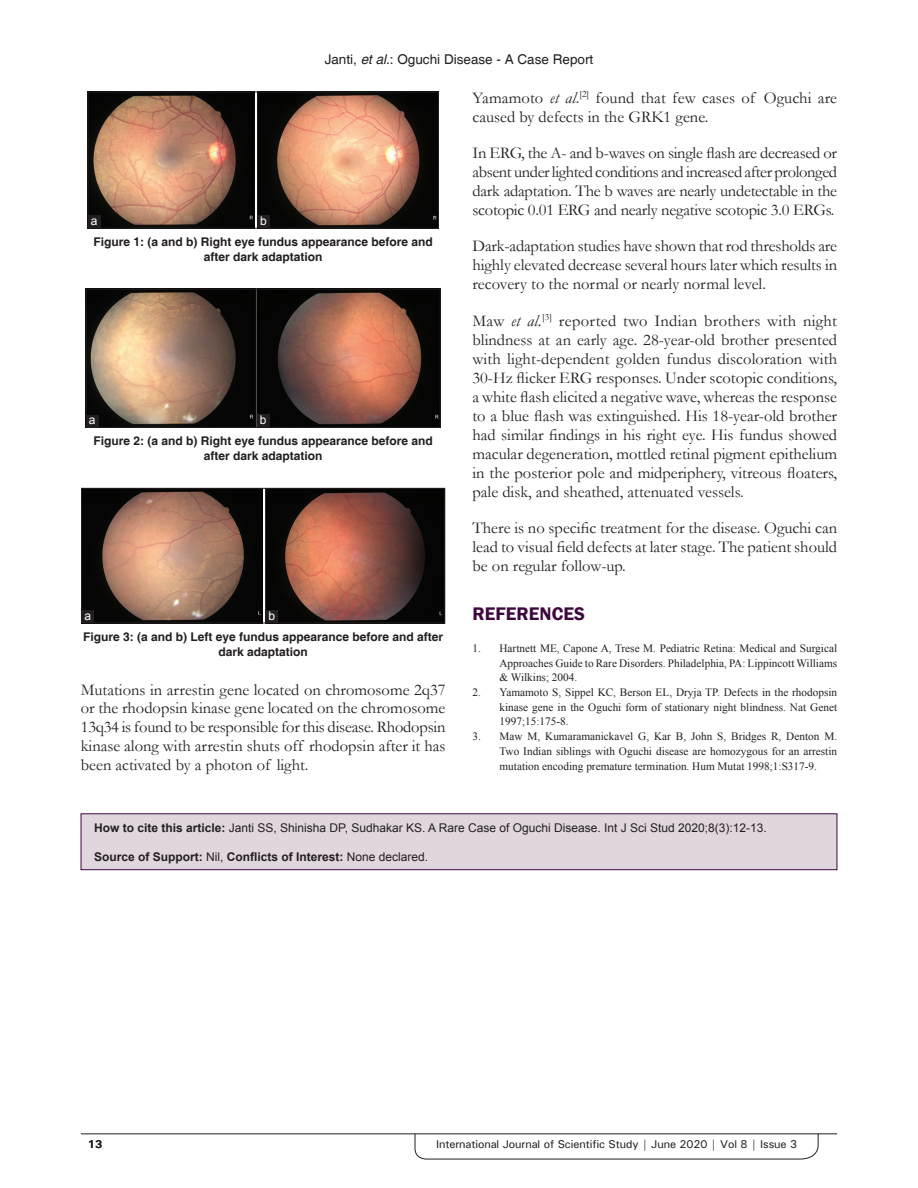
<style>
.page{position:relative;width:918px;height:1188px;background:#fff}
.page>*{position:absolute;margin:0;border:0;box-sizing:border-box;transform-origin:0 0}
.t1{font:600 18.75px "Franklin Gothic";color:#3e083e}
.TX{font:16.5px/19px "Garamond";color:#231f20;text-align:justify}
.t2{font:13.5px "Helvetica";color:#231f20}
.FGC{font:700 12px/15px "Helvetica";color:#231f20;text-align:center}
.SRC{font:12px "Arial";color:#231f20}
.SRC-2{font:700 12px "Arial";color:#231f20}
.LABEL{font:12px "Arial";color:#fff}
.REF{font:11.25px/14.7px "Times New Roman";color:#231f20;text-align:justify}
.RF{font:500 11.25px "Univers";letter-spacing:-.01em;color:#231f20}
.t3{font:700 11.25px "Univers";color:#231f20}
.s1{font-style:italic}
.s2{font-weight:700}
.s3{font-weight:400}
</style>
<div class="page">
<svg style="left:415px;top:1133px;width:404px;height:26px"></svg>
<hr style="left:81px;top:1134px;width:756px;height:1px;background:#231f20">
<div style="left:81px;top:814px;width:756px;height:56px;background:#e0d7de"></div>
<div style="left:81px;top:814px;width:756px;height:56px;border:1px solid #3e083e"></div>
<img style="left:90px;top:94px;width:347px;height:132px">
<div style="left:88px;top:92px;width:351px;height:136px;border:1px solid #231f20"></div>
<div style="left:257px;top:215px;width:13px;height:13px;background:#231f20"></div>
<div style="left:88px;top:216px;width:13px;height:12px;background:#231f20"></div>
<img style="left:88px;top:291px;width:350px;height:135px">
<div style="left:86px;top:289px;width:354px;height:139px;border:1px solid #231f20"></div>
<div style="left:257px;top:414px;width:13px;height:13px;background:#231f20"></div>
<div style="left:86px;top:415px;width:13px;height:13px;background:#231f20"></div>
<img style="left:83px;top:490px;width:360px;height:131px">
<div style="left:81px;top:488px;width:364px;height:135px;border:1px solid #231f20"></div>
<div style="left:265px;top:610px;width:13px;height:13px;background:#231f20"></div>
<div style="left:81px;top:610px;width:13px;height:13px;background:#231f20"></div>
<p class="t2" style="left:325px;top:52px;width:270px">Janti, <span class="s1">et al</span>.: Oguchi Disease - A Case Report</p>
<p class="LABEL" style="left:91px;top:213px;width:8px">a</p>
<p class="LABEL" style="left:260px;top:213px;width:8px">b</p>
<p class="FGC" style="left:93px;top:235px;width:341px">Figure 1: (a and b) Right eye fundus appearance before and after dark adaptation</p>
<p class="LABEL" style="left:89px;top:412px;width:8px">a</p>
<p class="LABEL" style="left:260px;top:412px;width:8px">b</p>
<p class="FGC" style="left:93px;top:434px;width:341px">Figure 2: (a and b) Right eye fundus appearance before and after dark adaptation</p>
<p class="LABEL" style="left:84px;top:608px;width:8px">a</p>
<p class="LABEL" style="left:268px;top:608px;width:8px">b</p>
<p class="FGC" style="left:83px;top:630px;width:362px">Figure 3: (a and b) Left eye fundus appearance before and after dark adaptation</p>
<p class="TX" style="left:81px;top:680px;width:366px">Mutations in arrestin gene located on chromosome 2q37 or the rhodopsin kinase gene located on the chromosome 13q34 is found to be responsible for this disease. Rhodopsin kinase along with arrestin shuts off rhodopsin after it has been activated by a photon of light.</p>
<p class="TX" style="left:472px;top:88px;width:366px">Yamamoto <span class="s1">et al</span>.<sup>[2]</sup> found that few cases of Oguchi are caused by defects in the GRK1 gene.</p>
<p class="TX" style="left:472px;top:143px;width:366px">In ERG, the A- and b-waves on single flash are decreased or absent under lighted conditions and increased after prolonged dark adaptation. The b waves are nearly undetectable in the scotopic 0.01 ERG and nearly negative scotopic 3.0 ERGs.</p>
<p class="TX" style="left:472px;top:236px;width:366px">Dark-adaptation studies have shown that rod thresholds are highly elevated decrease several hours later which results in recovery to the normal or nearly normal level.</p>
<p class="TX" style="left:472px;top:311px;width:366px">Maw <span class="s1">et al.</span><sup>[3]</sup> reported two Indian brothers with night blindness at an early age. 28-year-old brother presented with light-dependent golden fundus discoloration with 30-Hz flicker ERG responses. Under scotopic conditions, a white flash elicited a negative wave, whereas the response to a blue flash was extinguished. His 18-year-old brother had similar findings in his right eye. His fundus showed macular degeneration, mottled retinal pigment epithelium in the posterior pole and midperiphery, vitreous floaters, pale disk, and sheathed, attenuated vessels.</p>
<p class="TX" style="left:472px;top:518px;width:366px">There is no specific treatment for the disease. Oguchi can lead to visual field defects at later stage. The patient should be on regular follow-up.</p>
<h1 class="t1" style="left:472px;top:602px;width:114px">REFERENCES</h1>
<p class="REF" style="left:500px;top:641px;width:339px;text-indent:-27px">1. Hartnett ME, Capone A, Trese M. Pediatric Retina: Medical and Surgical Approaches Guide to Rare Disorders. Philadelphia, PA: Lippincott Williams &amp; Wilkins; 2004.</p>
<p class="REF" style="left:500px;top:685px;width:339px;text-indent:-27px">2. Yamamoto S, Sippel KC, Berson EL, Dryja TP. Defects in the rhodopsin kinase gene in the Oguchi form of stationary night blindness. Nat Genet 1997;15:175-8.</p>
<p class="REF" style="left:500px;top:729px;width:339px;text-indent:-27px">3. Maw M, Kumaramanickavel G, Kar B, John S, Bridges R, Denton M.<br>Two Indian siblings with Oguchi disease are homozygous for an arrestin mutation encoding premature termination. Hum Mutat 1998;1:S317-9.</p>
<p class="SRC" style="left:94px;top:820px;width:674px"><span class="s2">How to cite this article:</span> Janti SS, Shinisha DP, Sudhakar KS. A Rare Case of Oguchi Disease. Int J Sci Stud 2020;8(3):12-13.</p>
<p class="SRC-2" style="left:94px;top:848px;width:336px">Source of Support: <span class="s3">Nil,</span> Conflicts of Interest: <span class="s3">None declared.</span></p>
<p class="t3" style="left:88px;top:1137px;width:16px">13</p>
<p class="RF" style="left:436px;top:1137px;width:362px">International Journal of Scientific Study | June 2020 | Vol 8 | Issue 3</p>
</div>
